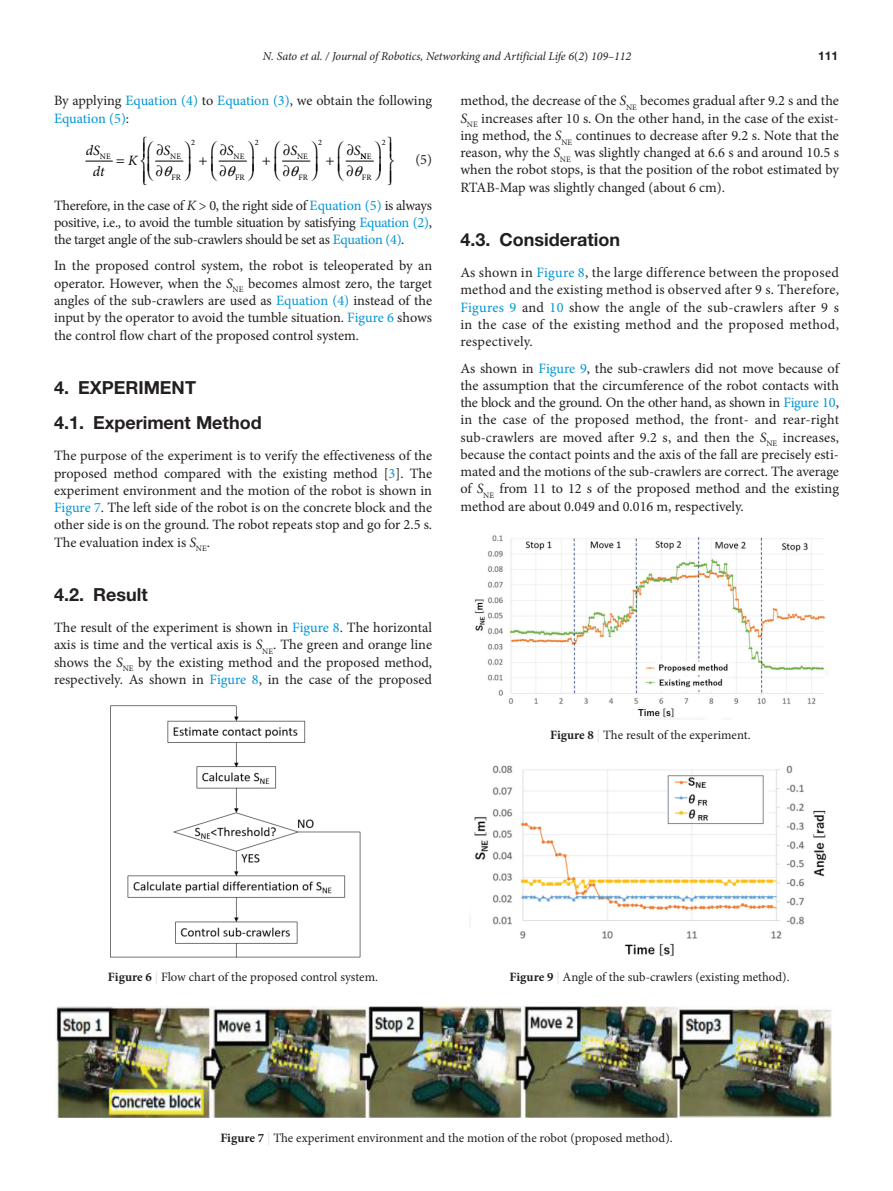
<style>
.page{position:relative;width:893px;height:1191px;background:#fff}
.page>*{position:absolute;margin:0;border:0;box-sizing:border-box;transform-origin:0 0}
.head-1{font:700 18px "Helvetica Neue LT Std";color:#231f20}
.head-1-2_stack{font:700 18px "Helvetica Neue LT Std";color:#231f20}
.head-2{font:700 18px "Helvetica Neue LT Std";color:#231f20}
.para-1{font:14.25px/17.2px "Minion Pro";color:#231f20;text-align:justify}
.para-2{font:14.25px/17.2px "Minion Pro";letter-spacing:-.005em;color:#231f20;text-align:justify}
.t1{font:italic 14.25px/20.5px "Minion Pro";color:#000;text-align:center}
.figure-caption{font:12.75px "Minion Pro";color:#231f20}
.RRH{font:italic 12px "Minion Pro";letter-spacing:-.01em;color:#231f20}
.RRH-2{font:700 12px "Helvetica Neue LT Std";color:#231f20}
.t2{font:8.25px "Minion Pro";letter-spacing:.005em;color:#000}
.s1{font-style:normal}
.s2{color:#0095d5}
.s3{font-style:italic}
.s4{font-weight:700}
.s5{color:#dcdddf}
</style>
<div class="page">
<img style="left:110px;top:705px;width:251px;height:252px">
<img style="left:56px;top:1006px;width:776px;height:111px">
<img style="left:474px;top:536px;width:352px;height:183px">
<img style="left:470px;top:765px;width:357px;height:190px">
<svg style="left:86px;top:160px;width:27px;height:2px"></svg>
<svg style="left:155px;top:160px;width:29px;height:2px"></svg>
<svg style="left:218px;top:160px;width:29px;height:2px"></svg>
<svg style="left:282px;top:160px;width:29px;height:2px"></svg>
<svg style="left:345px;top:160px;width:29px;height:2px"></svg>
<p class="RRH" style="left:263px;top:48px;width:370px">N. Sato et al. / Journal of Robotics, Networking and Artificial Life 6<span class="s1">(</span>2<span class="s1">)</span> 109–112</p>
<p class="RRH-2" style="left:818px;top:49px;width:22px">111</p>
<p class="para-2" style="left:54px;top:92px;width:380px">By applying <span class="s2">Equation (4)</span> to <span class="s2">Equation (3)</span>, we obtain the following<br><span class="s2">Equation (5)</span>:</p>
<p class="t1" style="left:86px;top:140px;width:20px">dS dt</p>
<p class="t1" style="left:128px;top:150px;width:11px">K</p>
<p class="t2" style="left:191px;top:136px;width:5px">2</p>
<p class="t2" style="left:255px;top:136px;width:5px">2</p>
<p class="t2" style="left:318px;top:136px;width:5px">2</p>
<p class="t2" style="left:382px;top:136px;width:5px">2</p>
<p class="t1" style="left:156px;top:140px;width:15px">∂S</p>
<p class="t1" style="left:220px;top:140px;width:15px">∂S</p>
<p class="t1" style="left:283px;top:140px;width:15px">∂S</p>
<p class="t1" style="left:347px;top:140px;width:15px">∂S</p>
<p class="para-2" style="left:415px;top:151px;width:18px">(5)</p>
<p class="para-2" style="left:54px;top:197px;width:380px">Therefore, in the case of <span class="s3">K</span> &gt; 0, the right side of <span class="s2">Equation (5)</span> is always positive, i.e., to avoid the tumble situation by satisfying <span class="s2">Equation (2)</span>, the target angle of the sub-crawlers should be set as <span class="s2">Equation (4)</span>.</p>
<p class="para-2" style="left:54px;top:257px;width:380px">In the proposed control system, the robot is teleoperated by an operator. However, when the <span class="s3">S</span><sub>NE</sub> becomes almost zero, the target angles of the sub-crawlers are used as <span class="s2">Equation (4)</span> instead of the input by the operator to avoid the tumble situation. <span class="s2">Figure 6</span> shows the control flow chart of the proposed control system.</p>
<p class="head-1" style="left:54px;top:376px;width:143px">4. EXPERIMENT</p>
<p class="head-1-2_stack" style="left:54px;top:411px;width:209px">4.1. Experiment Method</p>
<p class="para-1" style="left:54px;top:447px;width:380px">The purpose of the experiment is to verify the effectiveness of the proposed method compared with the existing method [<span class="s2">3</span>]. The experiment environment and the motion of the robot is shown in <span class="s2">Figure 7</span>. The left side of the robot is on the concrete block and the other side is on the ground. The robot repeats stop and go for 2.5 s.<br>The evaluation index is <span class="s3">S</span><sub>NE</sub>.</p>
<p class="head-1" style="left:54px;top:583px;width:95px">4.2. Result</p>
<p class="para-1" style="left:54px;top:619px;width:380px">The result of the experiment is shown in <span class="s2">Figure 8</span>. The horizontal axis is time and the vertical axis is <span class="s3">S</span><sub>NE</sub>. The green and orange line shows the <span class="s3">S</span><sub>NE</sub> by the existing method and the proposed method, respectively. As shown in <span class="s2">Figure 8</span>, in the case of the proposed</p>
<p class="t2" style="left:100px;top:151px;width:12px">NE</p>
<p class="t2" style="left:170px;top:151px;width:12px">NE</p>
<p class="t2" style="left:172px;top:172px;width:11px">FR</p>
<p class="t2" style="left:234px;top:151px;width:12px">NE</p>
<p class="t2" style="left:235px;top:172px;width:11px">FR</p>
<p class="t2" style="left:297px;top:151px;width:12px">NE</p>
<p class="t2" style="left:298px;top:172px;width:11px">FR</p>
<p class="t2" style="left:361px;top:151px;width:12px">NE</p>
<p class="t2" style="left:362px;top:172px;width:11px">FR</p>
<p class="para-1" style="left:460px;top:92px;width:380px">method, the decrease of the <span class="s3">S</span><sub>NE</sub> becomes gradual after 9.2 s and the <span class="s3">S</span><sub>NE</sub> increases after 10 s. On the other hand, in the case of the exist&shy;ing method, the <span class="s3">S</span><sub>NE</sub> continues to decrease after 9.2 s. Note that the reason, why the <span class="s3">S</span><sub>NE</sub> was slightly changed at 6.6 s and around 10.5 s when the robot stops, is that the position of the robot estimated by RTAB-Map was slightly changed (about 6 cm).</p>
<p class="head-2" style="left:460px;top:228px;width:161px">4.3. Consideration</p>
<p class="para-1" style="left:460px;top:264px;width:380px">As shown in <span class="s2">Figure 8</span>, the large difference between the proposed method and the existing method is observed after 9 s. Therefore, <span class="s2">Figures 9</span> and <span class="s2">10</span> show the angle of the sub-crawlers after 9 s in the case of the existing method and the proposed method, respectively.</p>
<p class="para-2" style="left:460px;top:359px;width:380px">As shown in <span class="s2">Figure 9</span>, the sub-crawlers did not move because of the assumption that the circumference of the robot contacts with the block and the ground. On the other hand, as shown in <span class="s2">Figure 10</span>, in the case of the proposed method, the front- and rear-right sub-crawlers are moved after 9.2 s, and then the <span class="s3">S</span><sub>NE</sub> increases, because the contact points and the axis of the fall are precisely esti&shy;mated and the motions of the sub-crawlers are correct. The average of <span class="s3">S</span><sub>NE</sub> from 11 to 12 s of the proposed method and the existing method are about 0.049 and 0.016 m, respectively.</p>
<p class="figure-caption" style="left:550px;top:726px;width:202px"><span class="s4">Figure 8</span> <span class="s5">|</span> The result of the experiment.</p>
<p class="figure-caption" style="left:108px;top:968px;width:272px"><span class="s4">Figure 6</span> <span class="s5">|</span> Flow chart of the proposed control system.</p>
<p class="figure-caption" style="left:510px;top:968px;width:281px"><span class="s4">Figure 9</span> <span class="s5">|</span> Angle of the sub-crawlers (existing method).</p>
<p class="figure-caption" style="left:220px;top:1129px;width:454px"><span class="s4">Figure 7</span> <span class="s5">|</span> The experiment environment and the motion of the robot (proposed method).</p>
</div>
